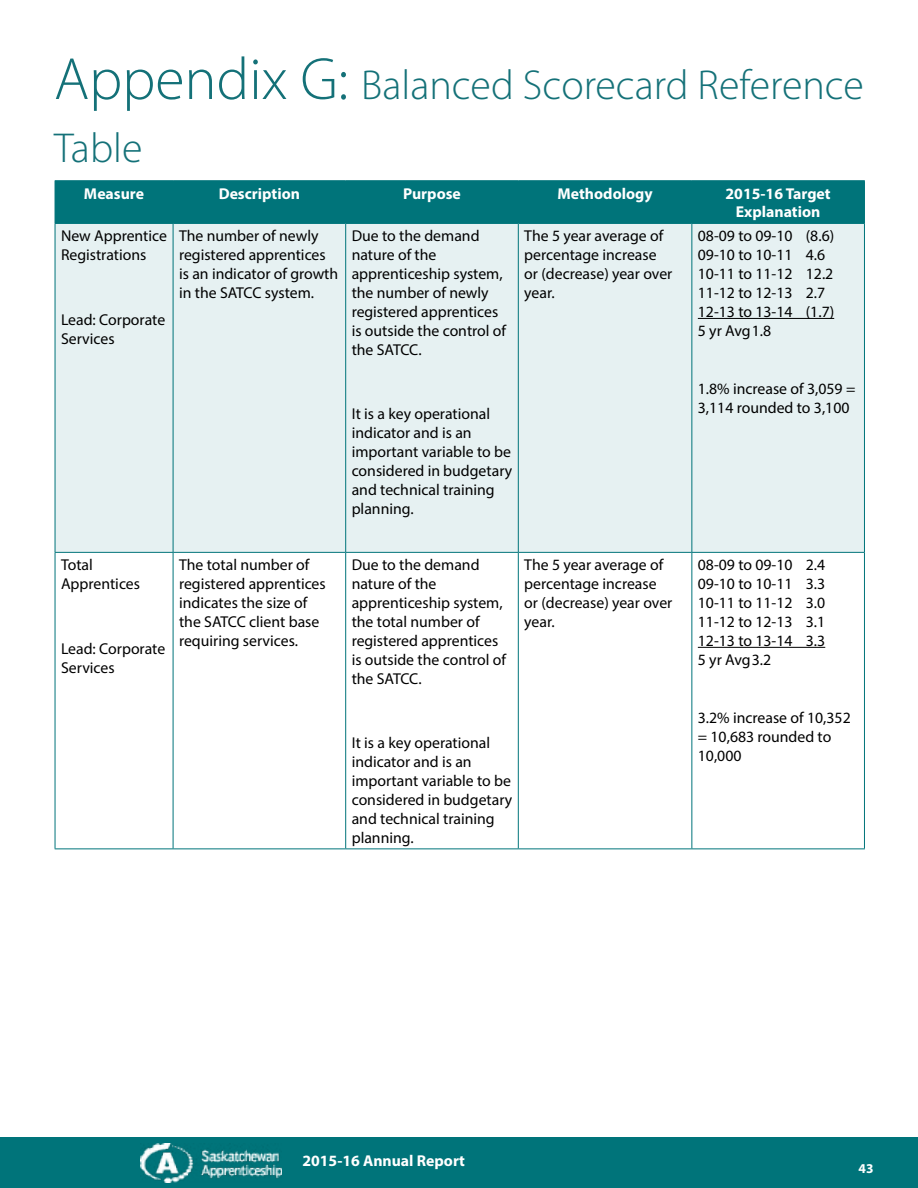
<style>
.page{position:relative;width:918px;height:1188px;background:#fff}
.page>*{position:absolute;margin:0;border:0;box-sizing:border-box;transform-origin:0 0}
.t1{font:300 42px/63px "Myriad Pro";color:#147178}
.t2{font:15.75px/18.9px "Myriad Pro";color:#000}
.t3{font:700 15.75px/18.9px "Myriad Pro";color:#fff;text-align:center}
.t4{font:700 13.5px "Myriad Pro";color:#fff}
.s1{font-size:60px}
</style>
<div class="page">
<div style="left:0;top:1137px;width:918px;height:51px;background:#00747a"></div>
<img style="left:141px;top:1144px;width:140px;height:38px">
<div style="left:56px;top:181px;width:808px;height:42px;background:#00747a"></div>
<div style="left:56px;top:224px;width:808px;height:328px;background:#e6f1f2"></div>
<svg style="left:172px;top:553px;width:654px;height:295px"></svg>
<hr style="left:55px;top:181px;width:1px;height:42px;background:#00747a">
<hr style="left:55px;top:224px;width:1px;height:328px;background:#00747a">
<hr style="left:55px;top:553px;width:1px;height:295px;background:#00747a">
<hr style="left:173px;top:224px;width:1px;height:328px;background:#00747a">
<hr style="left:345px;top:224px;width:1px;height:328px;background:#00747a">
<hr style="left:518px;top:224px;width:1px;height:328px;background:#00747a">
<hr style="left:691px;top:224px;width:1px;height:328px;background:#00747a">
<hr style="left:864px;top:224px;width:1px;height:328px;background:#00747a">
<hr style="left:55px;top:552px;width:118px;height:1px;background:#00747a">
<hr style="left:173px;top:552px;width:173px;height:1px;background:#00747a">
<hr style="left:173px;top:553px;width:1px;height:295px;background:#00747a">
<hr style="left:346px;top:552px;width:172px;height:1px;background:#00747a">
<hr style="left:345px;top:553px;width:1px;height:295px;background:#00747a">
<hr style="left:518px;top:552px;width:174px;height:1px;background:#00747a">
<hr style="left:518px;top:553px;width:1px;height:295px;background:#00747a">
<hr style="left:692px;top:552px;width:173px;height:1px;background:#00747a">
<hr style="left:691px;top:553px;width:1px;height:295px;background:#00747a">
<hr style="left:864px;top:553px;width:1px;height:295px;background:#00747a">
<hr style="left:55px;top:848px;width:118px;height:1px;background:#00747a">
<hr style="left:173px;top:848px;width:173px;height:1px;background:#00747a">
<hr style="left:346px;top:848px;width:172px;height:1px;background:#00747a">
<hr style="left:518px;top:848px;width:174px;height:1px;background:#00747a">
<hr style="left:692px;top:848px;width:173px;height:1px;background:#00747a">
<hr style="left:55px;top:180px;width:118px;height:1px;background:#00747a">
<hr style="left:173px;top:180px;width:173px;height:1px;background:#00747a">
<hr style="left:173px;top:181px;width:1px;height:42px;background:#00747a">
<hr style="left:346px;top:180px;width:172px;height:1px;background:#00747a">
<hr style="left:345px;top:181px;width:1px;height:42px;background:#00747a">
<hr style="left:518px;top:180px;width:174px;height:1px;background:#00747a">
<hr style="left:518px;top:181px;width:1px;height:42px;background:#00747a">
<hr style="left:692px;top:180px;width:173px;height:1px;background:#00747a">
<hr style="left:691px;top:181px;width:1px;height:42px;background:#00747a">
<hr style="left:864px;top:181px;width:1px;height:42px;background:#00747a">
<hr style="left:55px;top:223px;width:118px;height:1px;background:#00747a">
<hr style="left:173px;top:223px;width:173px;height:1px;background:#00747a">
<hr style="left:346px;top:223px;width:172px;height:1px;background:#00747a">
<hr style="left:518px;top:223px;width:174px;height:1px;background:#00747a">
<hr style="left:692px;top:223px;width:173px;height:1px;background:#00747a">
<hr style="left:698px;top:318px;width:136px;height:1px;background:#000">
<hr style="left:698px;top:647px;width:127px;height:1px;background:#000">
<h1 class="t1" style="left:54px;top:53px;width:812px"><span class="s1">Appendix G:</span> Balanced Scorecard Reference<br>Table</h1>
<p class="t3" style="left:84px;top:183px;width:62px">Measure</p>
<p class="t3" style="left:219px;top:183px;width:83px">Description</p>
<p class="t3" style="left:403px;top:183px;width:59px">Purpose</p>
<p class="t3" style="left:557px;top:183px;width:97px">Methodology</p>
<p class="t3" style="left:726px;top:183px;width:107px">2015-16 Target<br>Explanation</p>
<p class="t2" style="left:61px;top:226px;width:108px">New Apprentice<br>Registrations</p>
<p class="t2" style="left:179px;top:226px;width:161px">The number of newly registered apprentices is an indicator of growth in the SATCC system.</p>
<p class="t2" style="left:352px;top:226px;width:156px">Due to the demand nature of the apprenticeship system, the number of newly registered apprentices is outside the control of the SATCC.</p>
<p class="t2" style="left:524px;top:226px;width:150px">The 5 year average of percentage increase or (decrease) year over year.</p>
<p class="t2" style="left:698px;top:226px;width:138px">08-09 to 09-10 (8.6)<br>09-10 to 10-11 4.6<br>10-11 to 11-12 12.2<br>11-12 to 12-13 2.7<br>12-13 to 13-14 (1.7)<br>5 yr Avg1.8</p>
<p class="t2" style="left:61px;top:310px;width:106px">Lead: Corporate<br>Services</p>
<p class="t2" style="left:352px;top:404px;width:162px">It is a key operational indicator and is an important variable to be considered in budgetary and technical training planning.</p>
<p class="t2" style="left:698px;top:379px;width:159px">1.8% increase of 3,059 =<br>3,114 rounded to 3,100</p>
<p class="t2" style="left:61px;top:555px;width:81px">Total<br>Apprentices</p>
<p class="t2" style="left:61px;top:639px;width:106px">Lead: Corporate<br>Services</p>
<p class="t2" style="left:179px;top:555px;width:148px">The total number of registered apprentices indicates the size of the SATCC client base requiring services.</p>
<p class="t2" style="left:352px;top:555px;width:156px">Due to the demand nature of the apprenticeship system, the total number of registered apprentices is outside the control of the SATCC.</p>
<p class="t2" style="left:352px;top:733px;width:162px">It is a key operational indicator and is an important variable to be considered in budgetary and technical training planning.</p>
<p class="t2" style="left:524px;top:555px;width:150px">The 5 year average of percentage increase or (decrease) year over year.</p>
<p class="t2" style="left:698px;top:555px;width:129px;text-align:justify">08-09 to 09-10 2.4<br>09-10 to 10-11 3.3<br>10-11 to 11-12 3.0<br>11-12 to 12-13 3.1<br>12-13 to 13-14 3.3<br>5 yr Avg3.2</p>
<p class="t2" style="left:698px;top:708px;width:154px">3.2% increase of 10,352 = 10,683 rounded to<br>10,000</p>
<p class="t3" style="left:302px;top:1151px;width:164px">2015-16 Annual Report</p>
<p class="t4" style="left:859px;top:1159px;width:17px">43</p>
</div>
